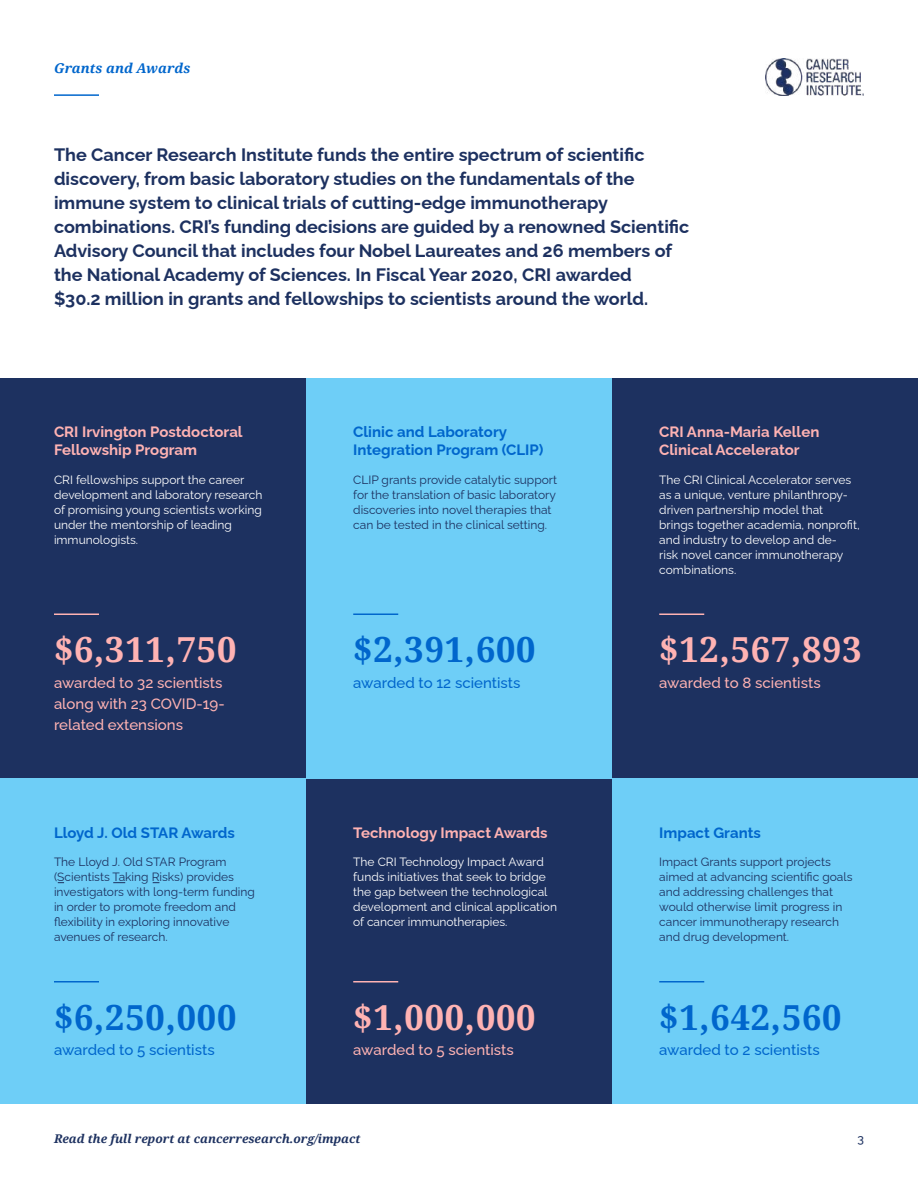
<style>
.page{position:relative;width:918px;height:1188px;background:#fff}
.page>*{position:absolute;margin:0;border:0;box-sizing:border-box;transform-origin:0 0}
.t1{font:700 34.5px "Noto Serif";letter-spacing:.025em;color:#ffb3b3}
.t2{font:700 34.5px "Noto Serif";letter-spacing:.025em;color:#06c}
.t3{font:700 18px/24px "Raleway";color:#1d3160}
.t4{font:700 15px/18px "Raleway";color:#ffb3b3}
.t5{font:500 15px/21px "Raleway";color:#ffb3b3}
.t6{font:700 15px/18px "Raleway";color:#06c}
.t7{font:500 15px "Raleway";color:#06c}
.t8{font:italic 700 13.5px "Noto Serif";color:#06c}
.t9{font:12px/15px "Raleway";color:#fff}
.t10{font:12px/15px "Raleway";color:#1d3160}
.t11{font:italic 700 12px "Noto Serif";color:#1d3160}
.t12{font:500 12px "Raleway";color:#1d3160}
</style>
<div class="page">
<img style="left:765px;top:59px;width:99px;height:37px">
<div style="left:306px;top:778px;width:306px;height:326px;background:#1d3160"></div>
<hr style="left:353px;top:981px;width:45px;height:1px;background:#ffb3b3">
<div style="left:306px;top:378px;width:306px;height:400px;background:#6ecef7"></div>
<hr style="left:353px;top:614px;width:45px;height:1px;background:#06c">
<div style="left:0;top:378px;width:306px;height:400px;background:#1d3160"></div>
<div style="left:0;top:778px;width:306px;height:326px;background:#6ecef7"></div>
<hr style="left:54px;top:614px;width:45px;height:1px;background:#ffb3b3">
<div style="left:612px;top:378px;width:306px;height:400px;background:#1d3160"></div>
<div style="left:612px;top:778px;width:306px;height:326px;background:#6ecef7"></div>
<hr style="left:659px;top:614px;width:45px;height:1px;background:#ffb3b3">
<hr style="left:659px;top:981px;width:45px;height:1px;background:#06c">
<hr style="left:54px;top:94px;width:45px;height:2px;background:#06c">
<hr style="left:54px;top:981px;width:45px;height:1px;background:#06c">
<svg style="left:113px;top:882px;width:12px;height:1px"></svg>
<p class="t8" style="left:54px;top:59px;width:138px">Grants and Awards</p>
<p class="t3" style="left:54px;top:141px;width:637px">The Cancer Research Institute funds the entire spectrum of scientific discovery, from basic laboratory studies on the fundamentals of the immune system to clinical trials of cutting-edge immunotherapy combinations. CRI’s funding decisions are guided by a renowned Scientific Advisory Council that includes four Nobel Laureates and 26 members of the National Academy of Sciences. In Fiscal Year 2020, CRI awarded<br>$30.2 million in grants and fellowships to scientists around the world.</p>
<p class="t4" style="left:54px;top:421px;width:190px">CRI Irvington Postdoctoral<br>Fellowship Program</p>
<p class="t9" style="left:54px;top:471px;width:210px">CRI fellowships support the career development and laboratory research of promising young scientists working under the mentorship of leading immunologists.</p>
<h1 class="t1" style="left:54px;top:626px;width:184px">$6,311,750</h1>
<p class="t5" style="left:54px;top:670px;width:172px">awarded to 32 scientists along with 23 COVID-19- related extensions</p>
<p class="t6" style="left:54px;top:822px;width:182px">Lloyd J. Old STAR Awards</p>
<p class="t10" style="left:54px;top:853px;width:202px">The Lloyd J. Old STAR Program (Scientists Taking Risks) provides investigators with long-term funding in order to promote freedom and flexibility in exploring innovative avenues of research.</p>
<h1 class="t2" style="left:54px;top:993px;width:184px">$6,250,000</h1>
<p class="t7" style="left:54px;top:1038px;width:162px">awarded to 5 scientists</p>
<p class="t6" style="left:353px;top:421px;width:192px">Clinic and Laboratory<br>Integration Program (CLIP)</p>
<p class="t10" style="left:353px;top:471px;width:205px">CLIP grants provide catalytic support for the translation of basic laboratory discoveries into novel therapies that can be tested in the clinical setting.</p>
<h1 class="t2" style="left:353px;top:626px;width:184px">$2,391,600</h1>
<p class="t7" style="left:353px;top:671px;width:169px">awarded to 12 scientists</p>
<p class="t4" style="left:353px;top:822px;width:196px">Technology Impact Awards</p>
<p class="t9" style="left:353px;top:853px;width:205px">The CRI Technology Impact Award funds initiatives that seek to bridge the gap between the technological development and clinical application of cancer immunotherapies.</p>
<h1 class="t1" style="left:353px;top:993px;width:184px">$1,000,000</h1>
<p class="t5" style="left:353px;top:1038px;width:162px">awarded to 5 scientists</p>
<p class="t4" style="left:659px;top:421px;width:162px">CRI Anna-Maria Kellen<br>Clinical Accelerator</p>
<p class="t9" style="left:659px;top:471px;width:202px">The CRI Clinical Accelerator serves as a unique, venture philanthropy&shy;driven partnership model that brings together academia, nonprofit, and industry to develop and de-<br>risk novel cancer immunotherapy combinations.</p>
<h1 class="t1" style="left:659px;top:626px;width:204px">$12,567,893</h1>
<p class="t5" style="left:659px;top:670px;width:163px">awarded to 8 scientists</p>
<p class="t6" style="left:659px;top:822px;width:103px">Impact Grants</p>
<p class="t10" style="left:659px;top:853px;width:195px">Impact Grants support projects aimed at advancing scientific goals and addressing challenges that would otherwise limit progress in cancer immunotherapy research and drug development.</p>
<h1 class="t2" style="left:659px;top:993px;width:184px">$1,642,560</h1>
<p class="t7" style="left:659px;top:1038px;width:162px">awarded to 2 scientists</p>
<p class="t11" style="left:54px;top:1130px;width:308px">Read the full report at cancerresearch.org/impact</p>
<p class="t12" style="left:858px;top:1129px;width:8px">3</p>
</div>
